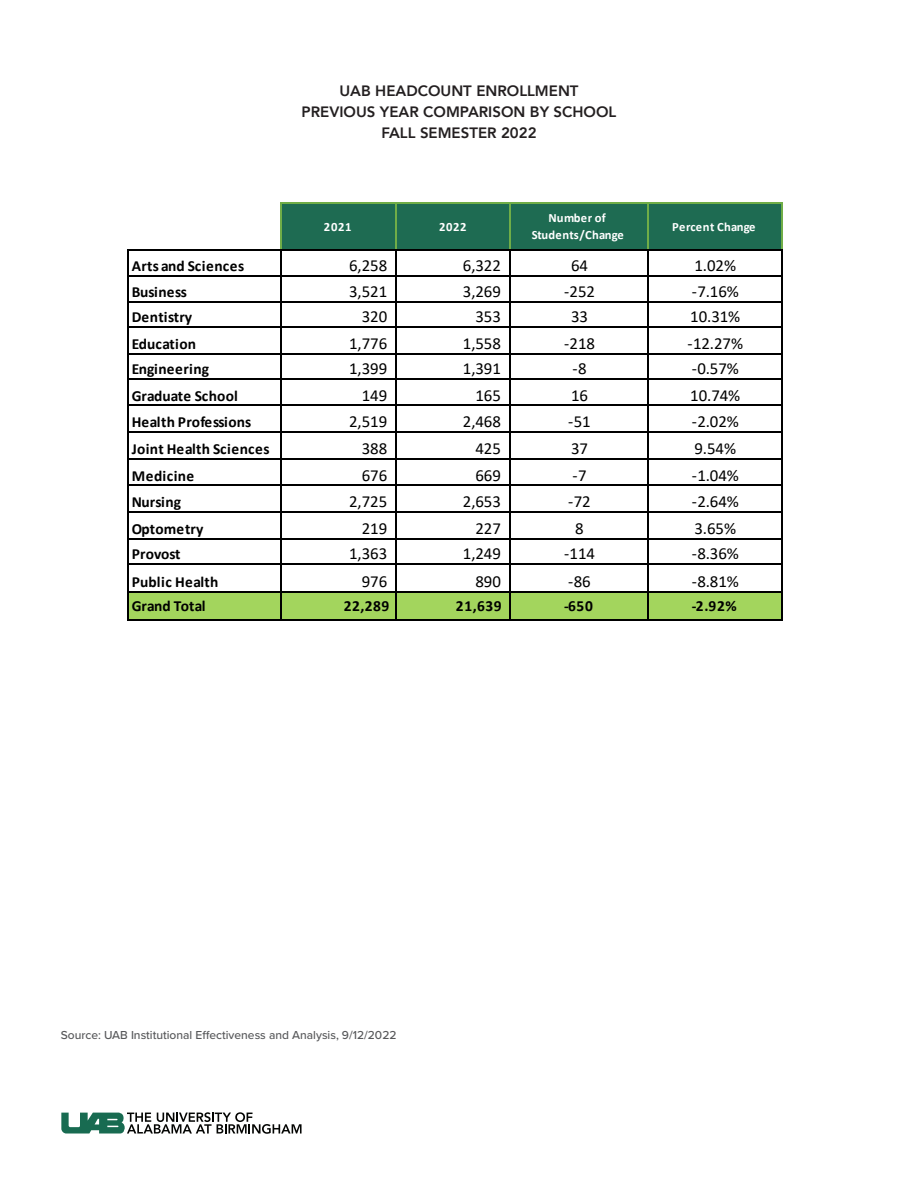
<style>
.page{position:relative;width:918px;height:1188px;background:#fff}
.page>*{position:absolute;margin:0;border:0;box-sizing:border-box;transform-origin:0 0}
.t1{font:16.8px "Calibri";letter-spacing:-.005em;color:#000}
.t2{font:700 15.45px "Calibri";letter-spacing:.01em;color:#000}
.t3{font:800 15px/21px "Avenir";color:#231f20;text-align:center}
.t4{font:700 12.6px/16.8px "Calibri";letter-spacing:.02em;color:#fff;text-align:center}
.t5{font:500 12px "Proxima Nova";color:#57585a}
</style>
<div class="page">
<div style="left:280px;top:204px;width:503px;height:46px;background:#1e6b52"></div>
<div style="left:129px;top:591px;width:654px;height:30px;background:#a3d55d"></div>
<hr style="left:129px;top:249px;width:151px;height:1px;background:#000">
<hr style="left:280px;top:203px;width:2px;height:46px;background:#70ad47">
<hr style="left:282px;top:249px;width:114px;height:1px;background:#000">
<hr style="left:396px;top:204px;width:1px;height:45px;background:#70ad47">
<hr style="left:509px;top:204px;width:2px;height:45px;background:#70ad47">
<hr style="left:647px;top:204px;width:1px;height:45px;background:#70ad47">
<hr style="left:782px;top:204px;width:1px;height:45px;background:#70ad47">
<hr style="left:129px;top:276px;width:151px;height:1px;background:#000">
<hr style="left:282px;top:276px;width:114px;height:1px;background:#000">
<hr style="left:129px;top:301px;width:151px;height:1px;background:#000">
<hr style="left:282px;top:301px;width:114px;height:1px;background:#000">
<hr style="left:129px;top:326px;width:151px;height:2px;background:#000">
<hr style="left:282px;top:326px;width:114px;height:2px;background:#000">
<hr style="left:129px;top:353px;width:151px;height:1px;background:#000">
<hr style="left:282px;top:353px;width:114px;height:1px;background:#000">
<hr style="left:129px;top:378px;width:151px;height:1px;background:#000">
<hr style="left:282px;top:378px;width:114px;height:1px;background:#000">
<hr style="left:129px;top:405px;width:151px;height:1px;background:#000">
<hr style="left:282px;top:405px;width:114px;height:1px;background:#000">
<hr style="left:129px;top:431px;width:151px;height:2px;background:#000">
<hr style="left:282px;top:431px;width:114px;height:2px;background:#000">
<hr style="left:129px;top:458px;width:151px;height:1px;background:#000">
<hr style="left:282px;top:458px;width:114px;height:1px;background:#000">
<hr style="left:129px;top:485px;width:151px;height:1px;background:#000">
<hr style="left:282px;top:485px;width:114px;height:1px;background:#000">
<hr style="left:129px;top:511px;width:151px;height:2px;background:#000">
<hr style="left:282px;top:511px;width:114px;height:2px;background:#000">
<hr style="left:129px;top:538px;width:151px;height:2px;background:#000">
<hr style="left:282px;top:538px;width:114px;height:2px;background:#000">
<hr style="left:129px;top:563px;width:151px;height:2px;background:#000">
<hr style="left:282px;top:563px;width:114px;height:2px;background:#000">
<hr style="left:129px;top:591px;width:151px;height:2px;background:#000">
<hr style="left:280px;top:249px;width:2px;height:342px;background:#000">
<hr style="left:280px;top:591px;width:116px;height:2px;background:#000">
<svg style="left:396px;top:250px;width:1px;height:341px"></svg>
<hr style="left:280px;top:593px;width:2px;height:28px;background:#000">
<hr style="left:396px;top:591px;width:1px;height:30px;background:#000">
<hr style="left:509px;top:250px;width:2px;height:371px;background:#000">
<hr style="left:647px;top:250px;width:1px;height:371px;background:#000">
<hr style="left:782px;top:250px;width:1px;height:371px;background:#000">
<hr style="left:127px;top:249px;width:2px;height:372px;background:#000">
<hr style="left:282px;top:203px;width:501px;height:1px;background:#70ad47">
<hr style="left:396px;top:249px;width:387px;height:1px;background:#000">
<hr style="left:396px;top:276px;width:387px;height:1px;background:#000">
<hr style="left:396px;top:301px;width:387px;height:1px;background:#000">
<hr style="left:396px;top:326px;width:387px;height:2px;background:#000">
<hr style="left:396px;top:353px;width:387px;height:1px;background:#000">
<hr style="left:396px;top:378px;width:387px;height:1px;background:#000">
<hr style="left:396px;top:405px;width:387px;height:1px;background:#000">
<hr style="left:396px;top:431px;width:387px;height:2px;background:#000">
<hr style="left:396px;top:458px;width:387px;height:1px;background:#000">
<hr style="left:396px;top:485px;width:387px;height:1px;background:#000">
<hr style="left:396px;top:511px;width:387px;height:2px;background:#000">
<hr style="left:396px;top:538px;width:387px;height:2px;background:#000">
<hr style="left:396px;top:563px;width:387px;height:2px;background:#000">
<hr style="left:397px;top:591px;width:386px;height:2px;background:#000">
<hr style="left:129px;top:620px;width:654px;height:1px;background:#000">
<svg style="left:61px;top:1112px;width:241px;height:22px"></svg>
<p class="t3" style="left:302px;top:80px;width:316px">UAB HEADCOUNT ENROLLMENT<br>PREVIOUS YEAR COMPARISON BY SCHOOL<br>FALL SEMESTER 2022</p>
<p class="t4" style="left:324px;top:218px;width:29px">2021</p>
<p class="t4" style="left:439px;top:218px;width:29px">2022</p>
<p class="t4" style="left:532px;top:210px;width:93px">Number of<br>Students/Change</p>
<p class="t4" style="left:672px;top:218px;width:85px">Percent Change</p>
<p class="t2" style="left:132px;top:255px;width:114px">Arts and Sciences</p>
<p class="t1" style="left:349px;top:254px;width:40px">6,258</p>
<p class="t1" style="left:463px;top:254px;width:40px">6,322</p>
<p class="t1" style="left:571px;top:254px;width:18px">64</p>
<p class="t1" style="left:695px;top:254px;width:43px">1.02%</p>
<p class="t2" style="left:132px;top:281px;width:57px">Business</p>
<p class="t1" style="left:349px;top:279px;width:40px">3,521</p>
<p class="t1" style="left:463px;top:279px;width:40px">3,269</p>
<p class="t1" style="left:564px;top:279px;width:33px">-252</p>
<p class="t1" style="left:692px;top:279px;width:49px">-7.16%</p>
<p class="t2" style="left:132px;top:306px;width:62px">Dentistry</p>
<p class="t1" style="left:362px;top:305px;width:27px">320</p>
<p class="t1" style="left:476px;top:305px;width:27px">353</p>
<p class="t1" style="left:571px;top:305px;width:18px">33</p>
<p class="t1" style="left:690px;top:305px;width:51px">10.31%</p>
<p class="t2" style="left:132px;top:333px;width:66px">Education</p>
<p class="t1" style="left:349px;top:331px;width:40px">1,776</p>
<p class="t1" style="left:463px;top:331px;width:40px">1,558</p>
<p class="t1" style="left:564px;top:331px;width:33px">-218</p>
<p class="t1" style="left:688px;top:331px;width:57px">-12.27%</p>
<p class="t2" style="left:132px;top:358px;width:79px">Engineering</p>
<p class="t1" style="left:349px;top:357px;width:40px">1,399</p>
<p class="t1" style="left:463px;top:357px;width:40px">1,391</p>
<p class="t1" style="left:572px;top:357px;width:16px">-8</p>
<p class="t1" style="left:692px;top:357px;width:49px">-0.57%</p>
<p class="t2" style="left:132px;top:384px;width:108px">Graduate School</p>
<p class="t1" style="left:362px;top:383px;width:27px">149</p>
<p class="t1" style="left:476px;top:383px;width:27px">165</p>
<p class="t1" style="left:571px;top:383px;width:18px">16</p>
<p class="t1" style="left:690px;top:383px;width:51px">10.74%</p>
<p class="t2" style="left:132px;top:411px;width:121px">Health Professions</p>
<p class="t1" style="left:349px;top:410px;width:40px">2,519</p>
<p class="t1" style="left:463px;top:410px;width:40px">2,468</p>
<p class="t1" style="left:568px;top:410px;width:24px">-51</p>
<p class="t1" style="left:692px;top:410px;width:49px">-2.02%</p>
<p class="t2" style="left:132px;top:438px;width:140px">Joint Health Sciences</p>
<p class="t1" style="left:362px;top:437px;width:27px">388</p>
<p class="t1" style="left:476px;top:437px;width:27px">425</p>
<p class="t1" style="left:571px;top:437px;width:18px">37</p>
<p class="t1" style="left:695px;top:437px;width:43px">9.54%</p>
<p class="t2" style="left:132px;top:464px;width:64px">Medicine</p>
<p class="t1" style="left:362px;top:463px;width:27px">676</p>
<p class="t1" style="left:476px;top:463px;width:27px">669</p>
<p class="t1" style="left:572px;top:463px;width:16px">-7</p>
<p class="t1" style="left:692px;top:463px;width:49px">-1.04%</p>
<p class="t2" style="left:132px;top:491px;width:51px">Nursing</p>
<p class="t1" style="left:349px;top:490px;width:40px">2,725</p>
<p class="t1" style="left:463px;top:490px;width:40px">2,653</p>
<p class="t1" style="left:568px;top:490px;width:24px">-72</p>
<p class="t1" style="left:692px;top:490px;width:49px">-2.64%</p>
<p class="t2" style="left:132px;top:518px;width:73px">Optometry</p>
<p class="t1" style="left:362px;top:517px;width:27px">219</p>
<p class="t1" style="left:476px;top:517px;width:27px">227</p>
<p class="t1" style="left:575px;top:517px;width:10px">8</p>
<p class="t1" style="left:695px;top:517px;width:43px">3.65%</p>
<p class="t2" style="left:132px;top:543px;width:50px">Provost</p>
<p class="t1" style="left:349px;top:542px;width:40px">1,363</p>
<p class="t1" style="left:463px;top:542px;width:40px">1,249</p>
<p class="t1" style="left:564px;top:542px;width:33px">-114</p>
<p class="t1" style="left:692px;top:542px;width:49px">-8.36%</p>
<p class="t2" style="left:132px;top:571px;width:88px">Public Health</p>
<p class="t1" style="left:362px;top:570px;width:27px">976</p>
<p class="t1" style="left:476px;top:570px;width:27px">890</p>
<p class="t1" style="left:568px;top:570px;width:24px">-86</p>
<p class="t1" style="left:692px;top:570px;width:49px">-8.81%</p>
<p class="t2" style="left:132px;top:595px;width:75px">Grand Total</p>
<p class="t2" style="left:344px;top:595px;width:47px">22,289</p>
<p class="t2" style="left:456px;top:595px;width:47px">21,639</p>
<p class="t2" style="left:564px;top:595px;width:30px">-650</p>
<p class="t2" style="left:692px;top:595px;width:46px">-2.92%</p>
<p class="t5" style="left:61px;top:1026px;width:337px">Source: UAB Institutional Effectiveness and Analysis, 9/12/2022</p>
</div>
